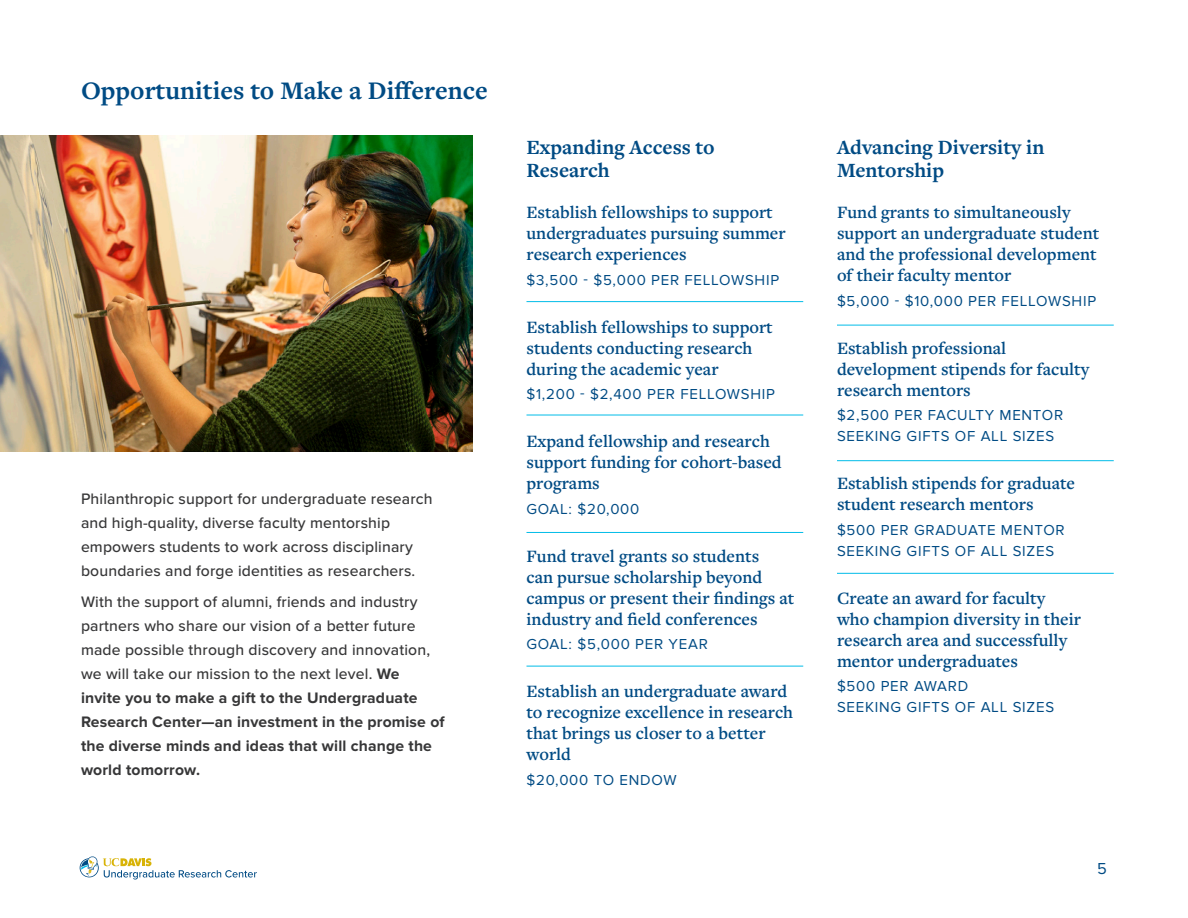
<style>
.page{position:relative;width:1188px;height:918px;background:#fff}
.page>*{position:absolute;margin:0;border:0;box-sizing:border-box;transform-origin:0 0}
.header1{font:700 26.25px "Freight Text Pro";color:#004b84}
.header2{font:700 21px/22.5px "Freight Text Pro";color:#004b84}
.sidebar-opportunity{font:600 18px/21px "Freight Text Pro";color:#004b84}
.t1{font:16.5px "Proxima Nova";color:#004b84}
.text-body{font:500 15.75px/24px "Proxima Nova";letter-spacing:.01em;color:#373738}
.sidebar-opportunity-2{font:15px/21px "Proxima Nova";letter-spacing:.05em;color:#004b84}
.s1{font-weight:700}
</style>
<div class="page">
<img style="left:0;top:136px;width:472px;height:315px">
<hr style="left:526px;top:301px;width:277px;height:1px;background:#02bce8">
<hr style="left:837px;top:325px;width:277px;height:1px;background:#02bce8">
<hr style="left:837px;top:460px;width:277px;height:1px;background:#02bce8">
<hr style="left:837px;top:573px;width:277px;height:1px;background:#02bce8">
<hr style="left:526px;top:415px;width:277px;height:1px;background:#02bce8">
<hr style="left:526px;top:532px;width:277px;height:1px;background:#02bce8">
<hr style="left:526px;top:666px;width:277px;height:1px;background:#02bce8">
<svg style="left:80px;top:856px;width:177px;height:24px"></svg>
<p class="header1" style="left:81px;top:73px;width:408px">Opportunities to Make a Difference</p>
<p class="text-body" style="left:81px;top:488px;width:353px">Philanthropic support for undergraduate research and high-quality, diverse faculty mentorship empowers students to work across disciplinary boundaries and forge identities as researchers.</p>
<p class="text-body" style="left:81px;top:590px;width:365px">With the support of alumni, friends and industry partners who share our vision of a better future made possible through discovery and innovation, we will take our mission to the next level. <span class="s1">We<br>invite you to make a gift to the Undergraduate Research Center—an investment in the promise of the diverse minds and ideas that will change the world tomorrow.</span></p>
<p class="header2" style="left:526px;top:136px;width:190px">Expanding Access to<br>Research</p>
<p class="sidebar-opportunity" style="left:526px;top:201px;width:261px">Establish fellowships to support undergraduates pursuing summer research experiences</p>
<p class="sidebar-opportunity-2" style="left:526px;top:270px;width:254px">$3,500 - $5,000 PER FELLOWSHIP</p>
<p class="sidebar-opportunity" style="left:526px;top:316px;width:248px">Establish fellowships to support students conducting research during the academic year</p>
<p class="sidebar-opportunity-2" style="left:526px;top:384px;width:250px">$1,200 - $2,400 PER FELLOWSHIP</p>
<p class="sidebar-opportunity" style="left:526px;top:430px;width:257px">Expand fellowship and research support funding for cohort-based programs</p>
<p class="sidebar-opportunity-2" style="left:526px;top:499px;width:114px">GOAL: $20,000</p>
<p class="sidebar-opportunity" style="left:526px;top:545px;width:270px">Fund travel grants so students<br>can pursue scholarship beyond campus or present their findings at industry and field conferences</p>
<p class="sidebar-opportunity-2" style="left:526px;top:634px;width:183px">GOAL: $5,000 PER YEAR</p>
<p class="sidebar-opportunity" style="left:526px;top:680px;width:268px">Establish an undergraduate award to recognize excellence in research that brings us closer to a better world</p>
<p class="sidebar-opportunity-2" style="left:526px;top:770px;width:152px">$20,000 TO ENDOW</p>
<p class="header2" style="left:837px;top:136px;width:209px">Advancing Diversity in<br>Mentorship</p>
<p class="sidebar-opportunity" style="left:837px;top:201px;width:264px">Fund grants to simultaneously support an undergraduate student and the professional development of their faculty mentor</p>
<p class="sidebar-opportunity-2" style="left:837px;top:291px;width:261px">$5,000 - $10,000 PER FELLOWSHIP</p>
<p class="sidebar-opportunity" style="left:837px;top:337px;width:254px">Establish professional development stipends for faculty research mentors</p>
<p class="sidebar-opportunity-2" style="left:837px;top:405px;width:228px">$2,500 PER FACULTY MENTOR<br>SEEKING GIFTS OF ALL SIZES</p>
<p class="sidebar-opportunity" style="left:837px;top:472px;width:239px">Establish stipends for graduate student research mentors</p>
<p class="sidebar-opportunity-2" style="left:837px;top:520px;width:229px">$500 PER GRADUATE MENTOR<br>SEEKING GIFTS OF ALL SIZES</p>
<p class="sidebar-opportunity" style="left:837px;top:587px;width:246px">Create an award for faculty who champion diversity in their research area and successfully mentor undergraduates</p>
<p class="sidebar-opportunity-2" style="left:837px;top:676px;width:219px">$500 PER AWARD<br>SEEKING GIFTS OF ALL SIZES</p>
<p class="t1" style="left:1097px;top:859px;width:11px">5</p>
</div>
